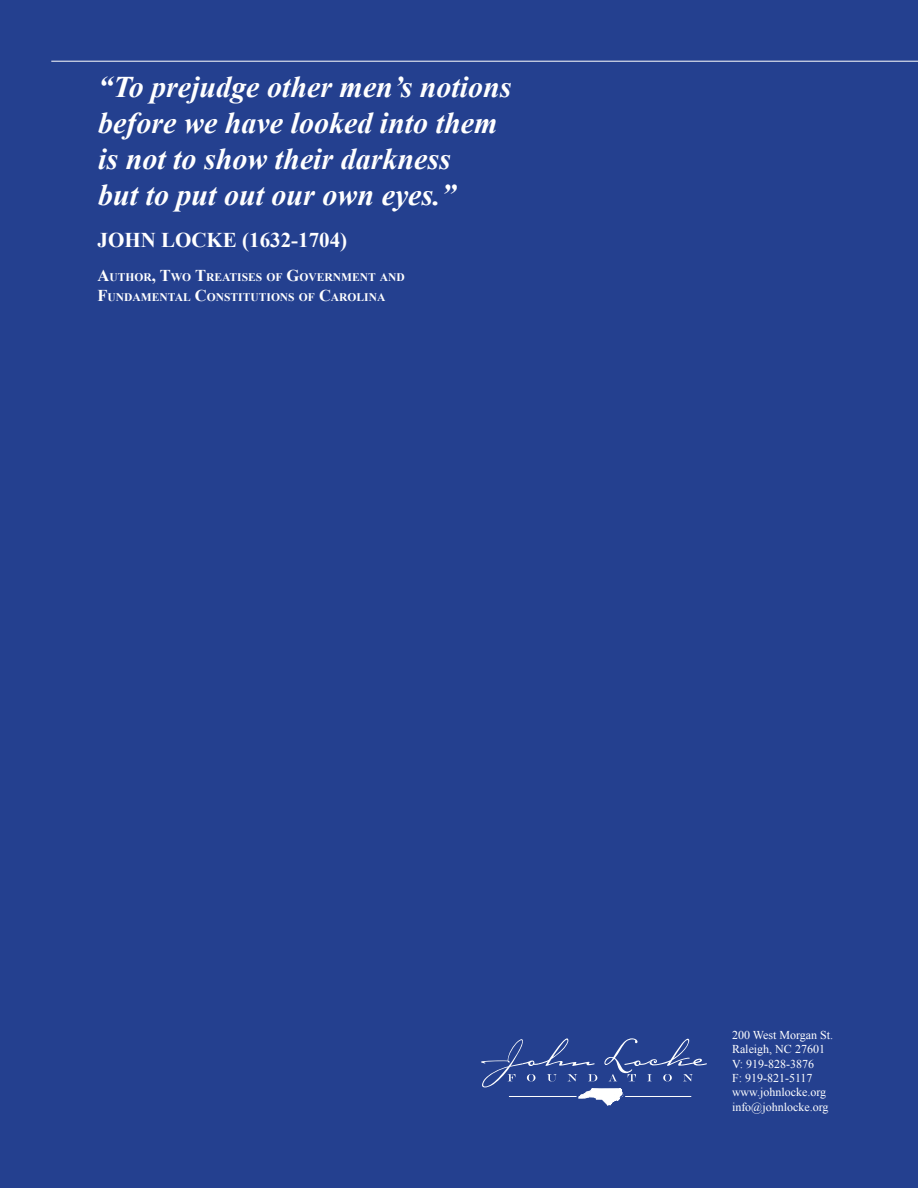
<style>
.page{position:relative;width:918px;height:1188px;background:#24408f}
.page>*{position:absolute;margin:0;border:0;box-sizing:border-box;transform-origin:0 0}
.t1{font:italic 700 30px/36px "Times New Roman";color:#fff}
.t2{font:700 21px "Times New Roman";color:#fff}
.t3{font:12px/14.4px "Times New Roman";color:#fff}
.t4{font:700 11.55px/19.8px "Times New Roman";color:#fff}
.s1{font-size:16.5px}
</style>
<div class="page">
<hr style="left:51px;top:61px;width:867px;height:1px;background:#fff">
<svg style="left:481px;top:1038px;width:226px;height:68px"></svg>
<p class="t1" style="left:98px;top:68px;width:415px">“To prejudge other men’s notions before we have looked into them is not to show their darkness<br>but to put out our own eyes.”</p>
<p class="t2" style="left:98px;top:228px;width:251px">JOHN LOCKE (1632-1704)</p>
<p class="t4" style="left:98px;top:267px;width:309px"><span class="s1">A</span>UTHOR<span class="s1">, T</span>WO <span class="s1">T</span>REATISES OF <span class="s1">G</span>OVERNMENT AND<br><span class="s1">F</span>UNDAMENTAL <span class="s1">C</span>ONSTITUTIONS OF <span class="s1">C</span>AROLINA</p>
<p class="t3" style="left:732px;top:1027px;width:103px">200 West Morgan St.<br>Raleigh, NC 27601<br>V: 919-828-3876<br>F: 919-821-5117 www.johnlocke.org info@johnlocke.org</p>
</div>
